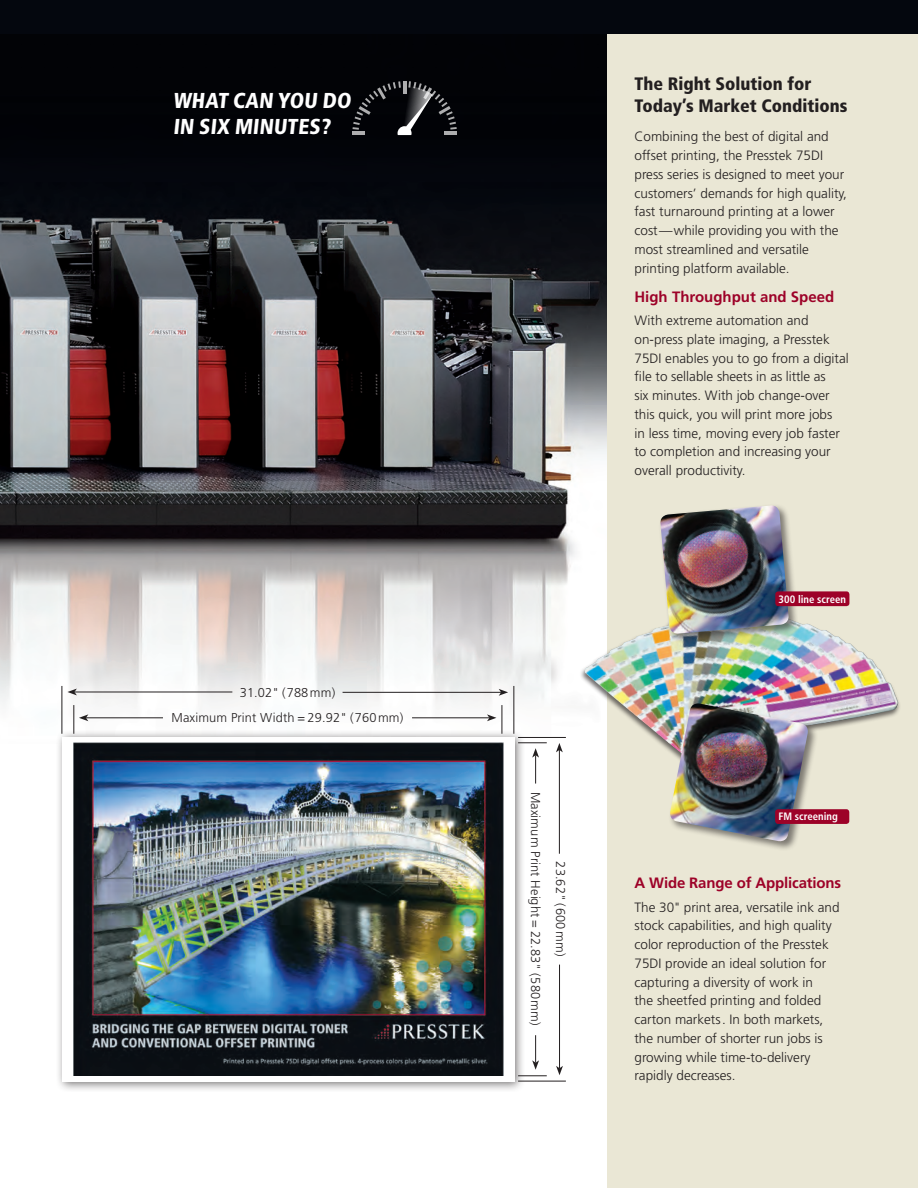
<style>
.page{position:relative;width:918px;height:1188px;background:#fff}
.page>*{position:absolute;margin:0;border:0;box-sizing:border-box;transform-origin:0 0}
.t1{font:900 condensed 21.6px/26.1px "Frutiger LT Std";color:#fff}
.t2{font:900 condensed 18px/21.8px "Frutiger LT Std";color:#231f20}
.t3{font:700 15px "Frutiger LT Std";letter-spacing:-.01em;color:#9d0228}
.t4{font:300 13.5px/18.8px "Frutiger LT Std";color:#231f20}
.t5{font:300 12.9px "Frutiger LT Std";letter-spacing:.01em;color:#231f20}
.t6{font:700 condensed 10.65px "Frutiger LT Std";color:#fff}
</style>
<div class="page">
<img style="left:0;top:34px;width:608px;height:696px">
<div style="left:608px;top:20px;width:310px;height:1168px;background:#eae7d5"></div>
<div style="left:579px;top:609px;width:322px;height:161px;background:#231f20;opacity:.65"></div>
<img style="left:585px;top:611px;width:313px;height:152px">
<div style="left:658px;top:504px;width:140px;height:139px;background:#231f20;opacity:.55"></div>
<img style="left:660px;top:506px;width:129px;height:128px">
<div style="left:668px;top:702px;width:150px;height:149px;background:#231f20;opacity:.55"></div>
<img style="left:669px;top:703px;width:140px;height:140px">
<div style="left:0;top:0;width:918px;height:34px;background:#04070e"></div>
<div style="left:55px;top:730px;width:470px;height:362px;background:#231f20;opacity:.6"></div>
<div style="left:62px;top:737px;width:452px;height:344px;background:#fff"></div>
<img style="left:73px;top:743px;width:430px;height:332px">
<hr style="left:62px;top:686px;width:1px;height:48px;background:#231f20">
<svg style="left:502px;top:705px;width:1px;height:29px"></svg>
<hr style="left:513px;top:686px;width:1px;height:48px;background:#231f20">
<hr style="left:518px;top:737px;width:48px;height:1px;background:#231f20">
<hr style="left:518px;top:1081px;width:48px;height:1px;background:#231f20">
<hr style="left:86px;top:717px;width:77px;height:1px;background:#231f20">
<svg style="left:73px;top:705px;width:15px;height:29px"></svg>
<hr style="left:412px;top:717px;width:77px;height:1px;background:#231f20">
<svg style="left:487px;top:714px;width:9px;height:7px"></svg>
<hr style="left:75px;top:692px;width:157px;height:1px;background:#231f20">
<svg style="left:67px;top:689px;width:10px;height:6px"></svg>
<hr style="left:343px;top:692px;width:158px;height:1px;background:#231f20">
<svg style="left:499px;top:689px;width:9px;height:7px"></svg>
<hr style="left:559px;top:750px;width:1px;height:104px;background:#231f20">
<svg style="left:556px;top:743px;width:7px;height:9px"></svg>
<hr style="left:559px;top:965px;width:1px;height:103px;background:#231f20">
<svg style="left:556px;top:1066px;width:7px;height:9px"></svg>
<svg style="left:518px;top:1035px;width:29px;height:41px"></svg>
<svg style="left:518px;top:742px;width:29px;height:42px"></svg>
<div style="left:775px;top:591px;width:74px;height:15px;background:#9d0228;border-radius:3px"></div>
<div style="left:775px;top:809px;width:74px;height:15px;background:#9d0228;border-radius:3px"></div>
<svg style="left:352px;top:81px;width:105px;height:54px;background:#232427"></svg>
<p class="t1" style="left:173px;top:88px;width:182px">WHAT CAN YOU DO<br>IN SIX MINUTES?</p>
<p class="t5" style="left:240px;top:685px;width:97px">31.02" (788mm)</p>
<p class="t5" style="left:172px;top:710px;width:233px">Maximum Print Width = 29.92" (760mm)</p>
<p class="t2" style="left:634px;top:73px;width:215px">The Right Solution for<br>Today’s Market Conditions</p>
<p class="t4" style="left:634px;top:128px;width:214px">Combining the best of digital and offset printing, the Presstek 75DI press series is designed to meet your customers’ demands for high quality, fast turnaround printing at a lower cost—while providing you with the most streamlined and versatile printing platform available.</p>
<p class="t3" style="left:634px;top:288px;width:201px">High Throughput and Speed</p>
<p class="t4" style="left:634px;top:311px;width:216px">With extreme automation and on-press plate imaging, a Presstek 75DI enables you to go from a digital file to sellable sheets in as little as<br>six minutes. With job change-over this quick, you will print more jobs<br>in less time, moving every job faster to completion and increasing your overall productivity.</p>
<p class="t6" style="left:779px;top:593px;width:69px">300 line screen</p>
<p class="t5" style="left:543px;top:792px;width:236px;rotate:90deg">Maximum Print Height = 22.83" (580mm)</p>
<p class="t5" style="left:568px;top:861px;width:96px;rotate:90deg">23.62" (600mm)</p>
<p class="t6" style="left:778px;top:810px;width:61px">FM screening</p>
<p class="t3" style="left:634px;top:874px;width:208px">A Wide Range of Applications</p>
<p class="t4" style="left:634px;top:898px;width:207px">The 30" print area, versatile ink and stock capabilities, and high quality color reproduction of the Presstek<br>75DI provide an ideal solution for capturing a diversity of work in<br>the sheetfed printing and folded carton markets. In both markets, the number of shorter run jobs is growing while time-to-delivery rapidly decreases.</p>
</div>
